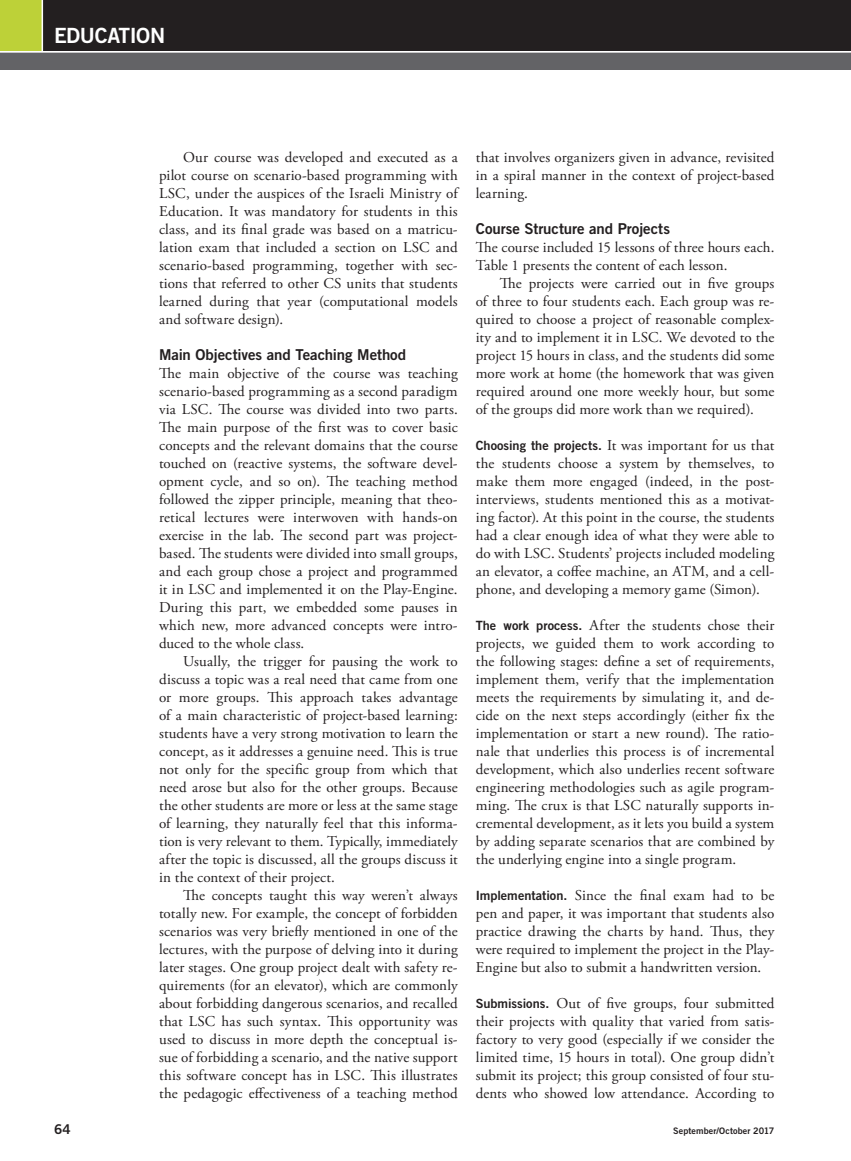
<style>
.page{position:relative;width:851px;height:1161px;background:#fff}
.page>*{position:absolute;margin:0;border:0;box-sizing:border-box;transform-origin:0 0}
.t1{font:21px "Trade Gothic LT Std Bd 2";letter-spacing:-.02em;color:#fff}
.t2{font:15px/18px "Adobe Garamond Pro";letter-spacing:.005em;color:#231f20;text-align:justify}
.t3{font:15px "Trade Gothic LT Std Bd 2";letter-spacing:-.005em;color:#231f20}
.t4{font:13.5px "Trade Gothic LT Std Bd 2";color:#231f20}
.t5{font:9px "Trade Gothic LT Std Bd 2";letter-spacing:.01em;color:#231f20}
.s1{font-family:"Trade Gothic LT Std Bd 2";font-size:12.75px}
</style>
<div class="page">
<div style="left:0;top:0;width:42px;height:51px;background:#bdd138"></div>
<div style="left:42px;top:0;width:808px;height:51px;background:#231f20"></div>
<div style="left:0;top:52px;width:850px;height:18px;background:#636366"></div>
<hr style="left:42px;top:0;width:1px;height:51px;background:#fff">
<hr style="left:0;top:51px;width:850px;height:2px;background:#fff">
<h1 class="t1" style="left:54px;top:22px;width:113px">EDUCATION</h1>
<p class="t2" style="left:159px;top:149px;width:300px;text-indent:24px">Our course was developed and executed as a pilot course on scenario-based programming with LSC, under the auspices of the Israeli Ministry of Education. It was mandatory for students in this class, and its final grade was based on a matricu&shy;lation exam that included a section on LSC and scenario-based programming, together with sec&shy;tions that referred to other CS units that students learned during that year (computational models and software design).</p>
<p class="t3" style="left:159px;top:345px;width:248px">Main Objectives and Teaching Method</p>
<p class="t2" style="left:159px;top:365px;width:300px">The main objective of the course was teaching scenario-based programming as a second paradigm via LSC. The course was divided into two parts.<br>The main purpose of the first was to cover basic concepts and the relevant domains that the course touched on (reactive systems, the software devel&shy;opment cycle, and so on). The teaching method followed the zipper principle, meaning that theo&shy;retical lectures were interwoven with hands-on exercise in the lab. The second part was project&shy;based. The students were divided into small groups, and each group chose a project and programmed it in LSC and implemented it on the Play-Engine.<br>During this part, we embedded some pauses in which new, more advanced concepts were intro&shy;duced to the whole class.</p>
<p class="t2" style="left:159px;top:653px;width:300px;text-indent:24px">Usually, the trigger for pausing the work to discuss a topic was a real need that came from one or more groups. This approach takes advantage of a main characteristic of project-based learning: students have a very strong motivation to learn the concept, as it addresses a genuine need. This is true not only for the specific group from which that need arose but also for the other groups. Because the other students are more or less at the same stage of learning, they naturally feel that this informa&shy;tion is very relevant to them. Typically, immediately after the topic is discussed, all the groups discuss it in the context of their project.</p>
<p class="t2" style="left:159px;top:887px;width:300px;text-indent:24px">The concepts taught this way weren’t always totally new. For example, the concept of forbidden scenarios was very briefly mentioned in one of the lectures, with the purpose of delving into it during later stages. One group project dealt with safety re&shy;quirements (for an elevator), which are commonly about forbidding dangerous scenarios, and recalled that LSC has such syntax. This opportunity was used to discuss in more depth the conceptual is&shy;sue of forbidding a scenario, and the native support this software concept has in LSC. This illustrates the pedagogic effectiveness of a teaching method</p>
<p class="t2" style="left:476px;top:149px;width:300px">that involves organizers given in advance, revisited in a spiral manner in the context of project-based learning.</p>
<p class="t3" style="left:476px;top:219px;width:196px">Course Structure and Projects</p>
<p class="t2" style="left:476px;top:239px;width:300px">The course included 15 lessons of three hours each.<br>Table 1 presents the content of each lesson.</p>
<p class="t2" style="left:476px;top:275px;width:300px;text-indent:24px">The projects were carried out in five groups of three to four students each. Each group was re&shy;quired to choose a project of reasonable complex&shy;ity and to implement it in LSC. We devoted to the project 15 hours in class, and the students did some more work at home (the homework that was given required around one more weekly hour, but some of the groups did more work than we required).</p>
<p class="t2" style="left:475px;top:437px;width:300px"><span class="s1">Choosing the projects.</span> It was important for us that the students choose a system by themselves, to make them more engaged (indeed, in the post&shy;interviews, students mentioned this as a motivat&shy;ing factor). At this point in the course, the students had a clear enough idea of what they were able to do with LSC. Students’ projects included modeling an elevator, a coffee machine, an ATM, and a cell&shy;phone, and developing a memory game (Simon).</p>
<p class="t2" style="left:476px;top:617px;width:300px"><span class="s1">The work process.</span> After the students chose their projects, we guided them to work according to the following stages: define a set of requirements, implement them, verify that the implementation meets the requirements by simulating it, and de&shy;cide on the next steps accordingly (either fix the implementation or start a new round). The ratio&shy;nale that underlies this process is of incremental development, which also underlies recent software engineering methodologies such as agile program&shy;ming. The crux is that LSC naturally supports in&shy;cremental development, as it lets you build a system by adding separate scenarios that are combined by the underlying engine into a single program.</p>
<p class="t2" style="left:475px;top:887px;width:300px"><span class="s1">Implementation.</span> Since the final exam had to be pen and paper, it was important that students also practice drawing the charts by hand. Thus, they were required to implement the project in the Play-Engine but also to submit a handwritten version.</p>
<p class="t2" style="left:476px;top:995px;width:300px"><span class="s1">Submissions.</span> Out of five groups, four submitted their projects with quality that varied from satis&shy;factory to very good (especially if we consider the limited time, 15 hours in total). One group didn’t submit its project; this group consisted of four stu&shy;dents who showed low attendance. According to</p>
<p class="t4" style="left:54px;top:1121px;width:18px">64</p>
<p class="t5" style="left:673px;top:1125px;width:103px">September/October 2017</p>
</div>
